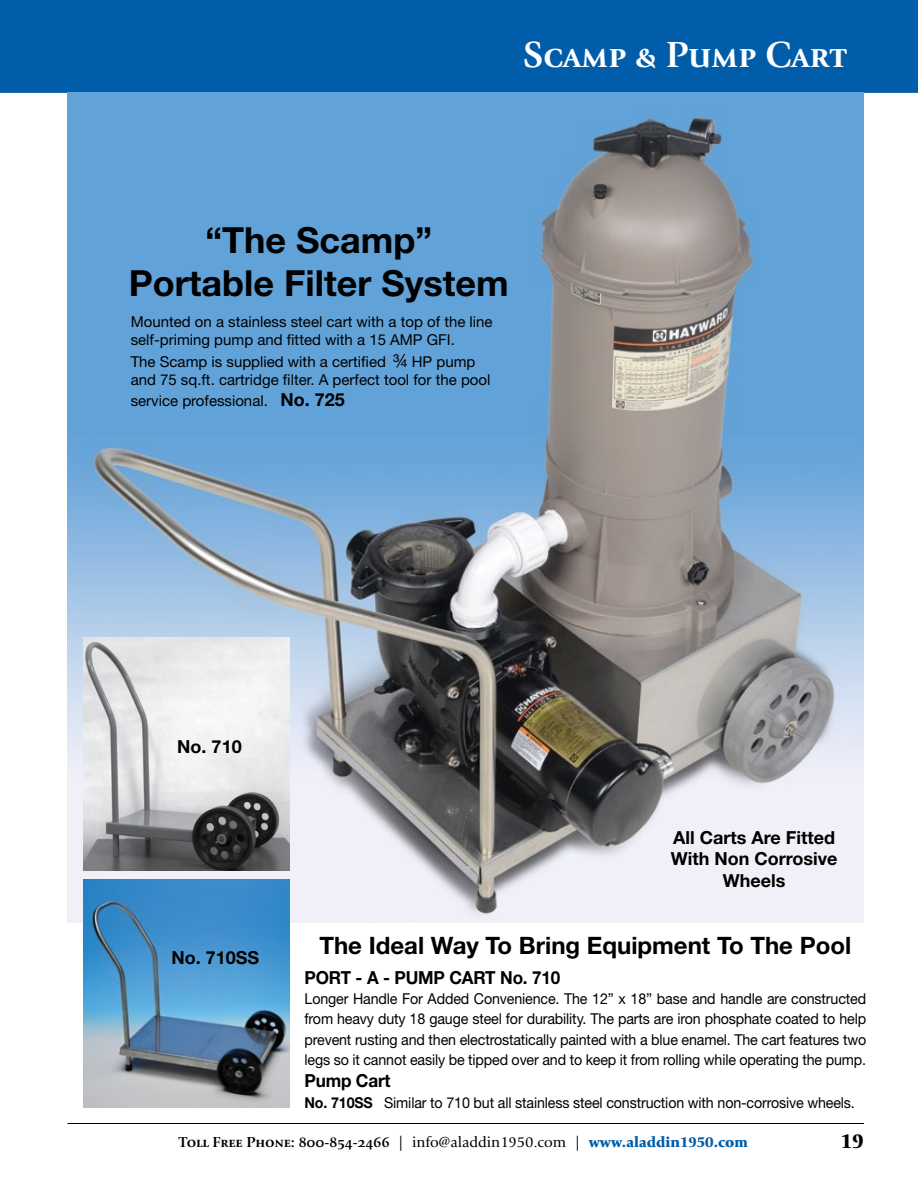
<style>
.page{position:relative;width:918px;height:1188px;background:#fff}
.page>*{position:absolute;margin:0;border:0;box-sizing:border-box;transform-origin:0 0}
.t1{font:700 37.5px "Giovanni SCITC";color:#fff}
.t2{font:700 36px/43.2px "Helvetica Neue";color:#000;text-align:center}
.t3{font:700 24px "Helvetica Neue";color:#000}
.t4{font:21px "Giovanni Blk ITC";color:#000}
.t5{font:700 18px/21.6px "Helvetica Neue";color:#000;text-align:center}
.t6{font:700 18px "Helvetica Neue";color:#000;scale:.95 1}
.t7{font:15px/20.2px "Helvetica Neue";color:#000;text-align:justify;scale:.95 1}
.t8{font:15px/18px "Helvetica Neue";color:#000}
.t9{font:700 15px "Giovanni SCITC";color:#000}
.s1{font-size:18px}
.s2{font-weight:700;font-size:18px}
.s3{font-weight:700}
.s4{font-family:"Giovanni ITC";font-weight:400}
.s5{font-family:"Giovanni Blk ITC";font-weight:400;color:#005daa}
</style>
<div class="page">
<div style="left:0;top:0;width:918px;height:93px;background:#005daa"></div>
<hr style="left:68px;top:1123px;width:796px;height:1px;background:#000">
<img style="left:68px;top:93px;width:796px;height:829px">
<img style="left:83px;top:879px;width:206px;height:228px">
<img style="left:83px;top:637px;width:206px;height:234px">
<h1 class="t1" style="left:523px;top:33px;width:326px">Scamp &amp; Pump Cart</h1>
<h2 class="t2" style="left:129px;top:218px;width:381px">“The Scamp”<br>Portable Filter System</h2>
<p class="t8" style="left:131px;top:313px;width:364px">Mounted on a stainless steel cart with a top of the line self-priming pump and fitted with a 15 AMP GFI.</p>
<p class="t8" style="left:131px;top:352px;width:361px">The Scamp is supplied with a certified <span class="s1">¾</span> HP pump and 75 sq.ft. cartridge filter. A perfect tool for the pool</p>
<p class="t8" style="left:131px;top:392px;width:216px">service professional. <span class="s2">No. 725</span></p>
<p class="t5" style="left:177px;top:735px;width:66px">No. 710</p>
<p class="t5" style="left:671px;top:826px;width:168px">All Carts Are Fitted<br>With Non Corrosive<br>Wheels</p>
<p class="t5" style="left:171px;top:947px;width:89px">No. 710SS</p>
<h3 class="t3" style="left:319px;top:931px;width:533px">The Ideal Way To Bring Equipment To The Pool</h3>
<p class="t6" style="left:305px;top:966px;width:271px">PORT - A - PUMP CART No. 710</p>
<p class="t7" style="left:305px;top:988px;width:593px">Longer Handle For Added Convenience. The 12” x 18” base and handle are constructed from heavy duty 18 gauge steel for durability. The parts are iron phosphate coated to help prevent rusting and then electrostatically painted with a blue enamel. The cart features two legs so it cannot easily be tipped over and to keep it from rolling while operating the pump.</p>
<p class="t6" style="left:305px;top:1069px;width:92px">Pump Cart</p>
<p class="t7" style="left:305px;top:1092px;width:581px"><span class="s3">No. 710SS</span> Similar to 710 but all stainless steel construction with non-corrosive wheels.</p>
<p class="t9" style="left:179px;top:1133px;width:571px">Toll Free Phone: 800-854-2466 <span class="s4">| info@aladdin1950.com |</span> <span class="s5">www.aladdin1950.com</span></p>
<h3 class="t4" style="left:840px;top:1128px;width:25px">19</h3>
</div>
